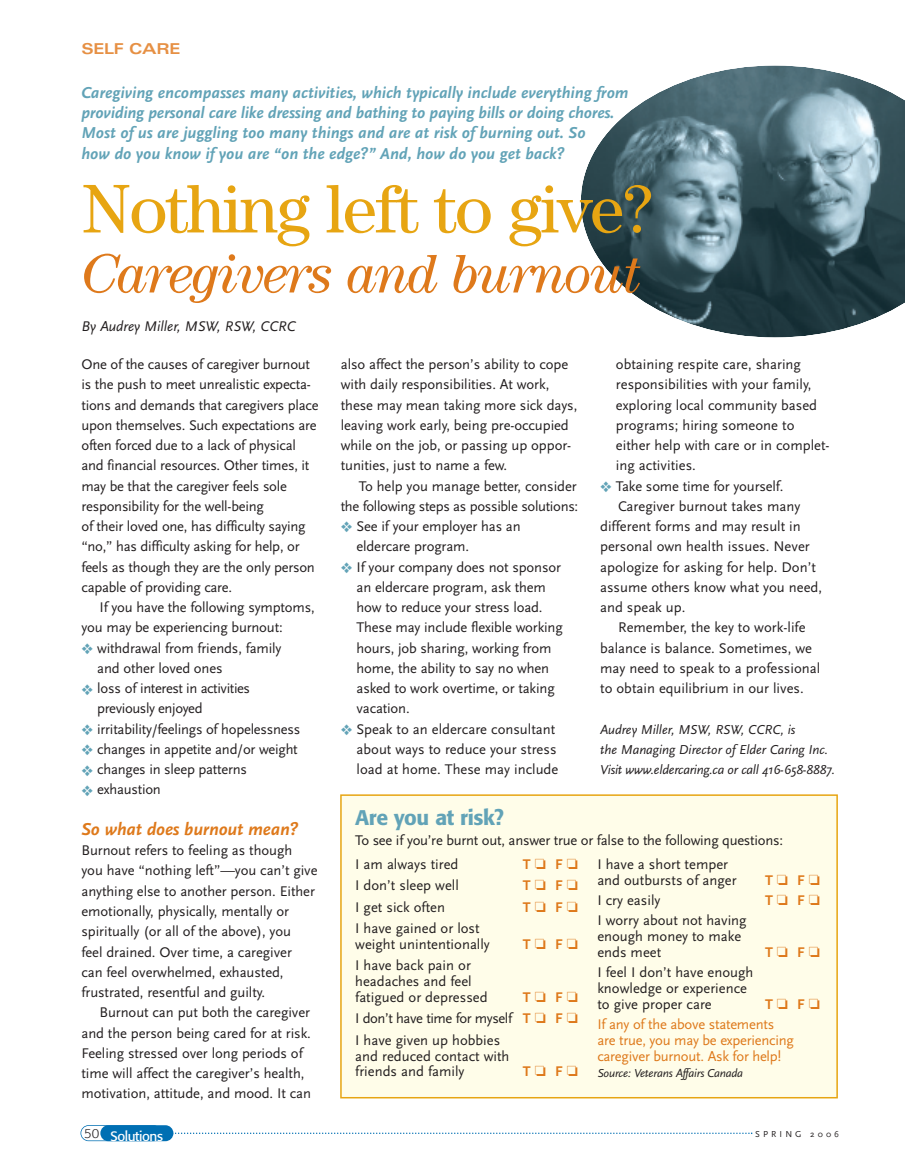
<style>
.page{position:relative;width:905px;height:1175px;background:#fff}
.page>*{position:absolute;margin:0;border:0;box-sizing:border-box;transform-origin:0 0}
.t1{font:69px "Century";letter-spacing:-.03em;color:#e7a512}
.t2{font:italic 55.5px "Century";letter-spacing:-.035em;color:#de791b}
.t3{font:500 21px "Formata";letter-spacing:-.02em;color:#62a3b7}
.t4{font:italic 700 18px "Scala Sans";letter-spacing:-.005em;color:#de791b}
.t5{font:italic 700 16.5px/20.2px "Scala Sans";color:#62a3b7}
.t6{font:700 expanded 15px "Univers";letter-spacing:-.02em;color:#e69044}
.t7{font:14.7px/20.2px "Scala Sans";letter-spacing:-.005em;color:#231f20}
.t8{font:14.7px/20.1px "Scala Sans";letter-spacing:-.015em;color:#de791b}
.t9{font:14.7px/20.2px "Scala Sans";letter-spacing:-.025em;color:#231f20;text-align:right}
.t10{font:14.7px/20.2px "Scala Sans";letter-spacing:-.03em;color:#231f20}
.t11{font:700 14.7px "Scala Sans";color:#de791b}
.t12{font:italic 14.7px "Scala Sans";color:#231f20}
.t13{font:italic 13.5px/20.2px "Scala Sans";color:#231f20}
.t14{font:13.5px "Formata";letter-spacing:-.03em;color:#fff}
.t15{font:300 12.9px "Formata";color:#231f20}
.t16{font:italic 12px "Scala Sans";letter-spacing:-.015em;color:#231f20}
.t17{font:9px "Scala Sans";letter-spacing:.34em;color:#231f20}
.s1{color:#62a3b7}
.s2{font-weight:700;color:#de791b}
.s3{color:#de791b}
.s4{font-weight:700}
</style>
<div class="page">
<img style="left:581px;top:65px;width:323px;height:272px">
<svg style="left:173px;top:1132px;width:579px;height:2px"></svg>
<div style="left:80px;top:1125px;width:81px;height:16px;border:2px solid #006fb3;border-radius:8px"></div>
<div style="left:100px;top:1125px;width:73px;height:16px;background:#006fb3;border-radius:8px"></div>
<div style="left:341px;top:795px;width:496px;height:302px;background:#fffde9"></div>
<div style="left:340px;top:794px;width:497px;height:304px;border:2px solid #e7a512"></div>
<p class="t6" style="left:81px;top:43px;width:101px">SELF CARE</p>
<p class="t5" style="left:81px;top:84px;width:548px">Caregiving encompasses many activities, which typically include everything from providing personal care like dressing and bathing to paying bills or doing chores.<br>Most of us are juggling too many things and are at risk of burning out. So<br>how do you know if you are “on the edge?” And, how do you get back?</p>
<h1 class="t1" style="left:81px;top:185px;width:573px">Nothing left to give?</h1>
<h2 class="t2" style="left:81px;top:255px;width:561px">Caregivers and burnout</h2>
<p class="t12" style="left:81px;top:321px;width:216px">By Audrey Miller, MSW, RSW, CCRC</p>
<p class="t7" style="left:81px;top:355px;width:239px">One of the causes of caregiver burnout is the push to meet unrealistic expecta&shy;tions and demands that caregivers place upon themselves. Such expectations are often forced due to a lack of physical and financial resources. Other times, it may be that the caregiver feels sole responsibility for the well-being<br>of their loved one, has difficulty saying “no,” has difficulty asking for help, or feels as though they are the only person capable of providing care.</p>
<p class="t7" style="left:81px;top:598px;width:235px;text-indent:18px">If you have the following symptoms, you may be experiencing burnout:</p>
<p class="t7" style="left:97px;top:639px;width:186px;text-indent:-16px"><span class="s1">❖</span> withdrawal from friends, family and other loved ones</p>
<p class="t10" style="left:97px;top:679px;width:154px;text-indent:-16px"><span class="s1">❖</span> loss of interest in activities previously enjoyed</p>
<p class="t7" style="left:81px;top:720px;width:220px"><span class="s1">❖</span> irritability/feelings of hopelessness</p>
<p class="t7" style="left:81px;top:740px;width:218px"><span class="s1">❖</span> changes in appetite and/or weight</p>
<p class="t7" style="left:81px;top:760px;width:167px"><span class="s1">❖</span> changes in sleep patterns</p>
<p class="t7" style="left:81px;top:780px;width:81px"><span class="s1">❖</span> exhaustion</p>
<p class="t4" style="left:81px;top:822px;width:218px">So what does burnout mean?</p>
<p class="t7" style="left:81px;top:841px;width:238px">Burnout refers to feeling as though<br>you have “nothing left”—you can’t give anything else to another person. Either emotionally, physically, mentally or spiritually (or all of the above), you<br>feel drained. Over time, a caregiver<br>can feel overwhelmed, exhausted, frustrated, resentful and guilty.</p>
<p class="t7" style="left:81px;top:1003px;width:231px;text-indent:18px">Burnout can put both the caregiver and the person being cared for at risk.<br>Feeling stressed over long periods of time will affect the caregiver’s health, motivation, attitude, and mood. It can</p>
<p class="t7" style="left:341px;top:355px;width:238px">also affect the person’s ability to cope with daily responsibilities. At work, these may mean taking more sick days, leaving work early, being pre-occupied while on the job, or passing up oppor&shy;tunities, just to name a few.</p>
<p class="t9" style="left:341px;top:477px;width:239px">To help you manage better, consider the following steps as possible solutions:</p>
<p class="t7" style="left:356px;top:517px;width:166px;text-indent:-16px"><span class="s1">❖</span> See if your employer has an eldercare program.</p>
<p class="t7" style="left:356px;top:558px;width:208px;text-indent:-16px"><span class="s1">❖</span> If your company does not sponsor an eldercare program, ask them how to reduce your stress load.<br>These may include flexible working hours, job sharing, working from home, the ability to say no when asked to work overtime, or taking vacation.</p>
<p class="t7" style="left:356px;top:720px;width:203px;text-indent:-16px"><span class="s1">❖</span> Speak to an eldercare consultant about ways to reduce your stress load at home. These may include</p>
<p class="t7" style="left:616px;top:355px;width:215px">obtaining respite care, sharing responsibilities with your family, exploring local community based programs; hiring someone to either help with care or in complet&shy;ing activities.</p>
<p class="t7" style="left:600px;top:477px;width:185px"><span class="s1">❖</span> Take some time for yourself.</p>
<p class="t7" style="left:618px;top:497px;width:184px">Caregiver burnout takes many</p>
<p class="t7" style="left:600px;top:517px;width:202px">different forms and may result in</p>
<p class="t7" style="left:600px;top:537px;width:211px">personal own health issues. Never</p>
<p class="t7" style="left:600px;top:558px;width:217px">apologize for asking for help. Don’t</p>
<p class="t7" style="left:600px;top:578px;width:223px">assume others know what you need,</p>
<p class="t7" style="left:600px;top:598px;width:87px">and speak up.</p>
<p class="t7" style="left:618px;top:618px;width:189px">Remember, the key to work-life</p>
<p class="t7" style="left:600px;top:639px;width:213px">balance is balance. Sometimes, we</p>
<p class="t7" style="left:600px;top:659px;width:222px">may need to speak to a professional</p>
<p class="t7" style="left:600px;top:679px;width:205px">to obtain equilibrium in our lives.</p>
<p class="t13" style="left:600px;top:720px;width:236px">Audrey Miller, MSW, RSW, CCRC, is<br>the Managing Director of Elder Caring Inc.<br>Visit www.eldercaring.ca or call 416-658-8887.</p>
<h3 class="t3" style="left:355px;top:808px;width:150px">Are you at risk?</h3>
<p class="t7" style="left:355px;top:829px;width:429px;line-height:24.2px">To see if you’re burnt out, answer true or false to the following questions:<br>I am always tired</p>
<p class="t7" style="left:597px;top:857px;width:141px;line-height:15.9px">I have a short temper and outbursts of anger</p>
<p class="t11" style="left:523px;top:858px;width:57px">T❏ F❏</p>
<p class="t11" style="left:765px;top:874px;width:57px">T❏ F❏</p>
<p class="t7" style="left:355px;top:876px;width:105px">I don’t sleep well</p>
<p class="t11" style="left:523px;top:879px;width:57px">T❏ F❏</p>
<p class="t7" style="left:355px;top:898px;width:91px">I get sick often</p>
<p class="t11" style="left:523px;top:901px;width:57px">T❏ F❏</p>
<p class="t7" style="left:355px;top:921px;width:136px;line-height:15.9px">I have gained or lost weight unintentionally</p>
<p class="t7" style="left:597px;top:891px;width:65px">I cry easily</p>
<p class="t11" style="left:765px;top:894px;width:57px">T❏ F❏</p>
<p class="t7" style="left:597px;top:913px;width:151px;line-height:15.9px">I worry about not having enough money to make ends meet</p>
<p class="t11" style="left:523px;top:938px;width:57px">T❏ F❏</p>
<p class="t11" style="left:765px;top:946px;width:57px">T❏ F❏</p>
<p class="t7" style="left:355px;top:958px;width:134px;line-height:15.9px">I have back pain or headaches and feel fatigued or depressed</p>
<p class="t7" style="left:355px;top:987px;width:224px;line-height:21.3px;text-align:justify;text-indent:168px"><span class="s2">T</span><span class="s3">❏</span> <span class="s2">F</span><span class="s3">❏ </span>I don’t have time for myself <span class="s2">T</span> <span class="s3">❏</span> <span class="s2">F</span> <span class="s3">❏ </span>I have given up hobbies</p>
<p class="t7" style="left:355px;top:1049px;width:156px;line-height:15.9px">and reduced contact with friends and family</p>
<p class="t11" style="left:523px;top:1065px;width:57px">T❏ F❏</p>
<p class="t7" style="left:597px;top:965px;width:158px;line-height:15.9px">I feel I don’t have enough knowledge or experience to give proper care</p>
<p class="t8" style="left:597px;top:995px;width:224px;text-indent:168px"><span class="s4">T</span>❏ <span class="s4">F</span>❏<br>If any of the above statements</p>
<p class="t8" style="left:597px;top:1033px;width:198px;line-height:15.9px">are true, you may be experiencing caregiver burnout. Ask for help!</p>
<p class="t16" style="left:597px;top:1068px;width:147px">Source: Veterans Affairs Canada</p>
<p class="t15" style="left:84px;top:1127px;width:17px">50</p>
<p class="t17" style="left:755px;top:1130px;width:85px">SPRING 2006</p>
<p class="t14" style="left:110px;top:1130px;width:54px">Solutions</p>
</div>
